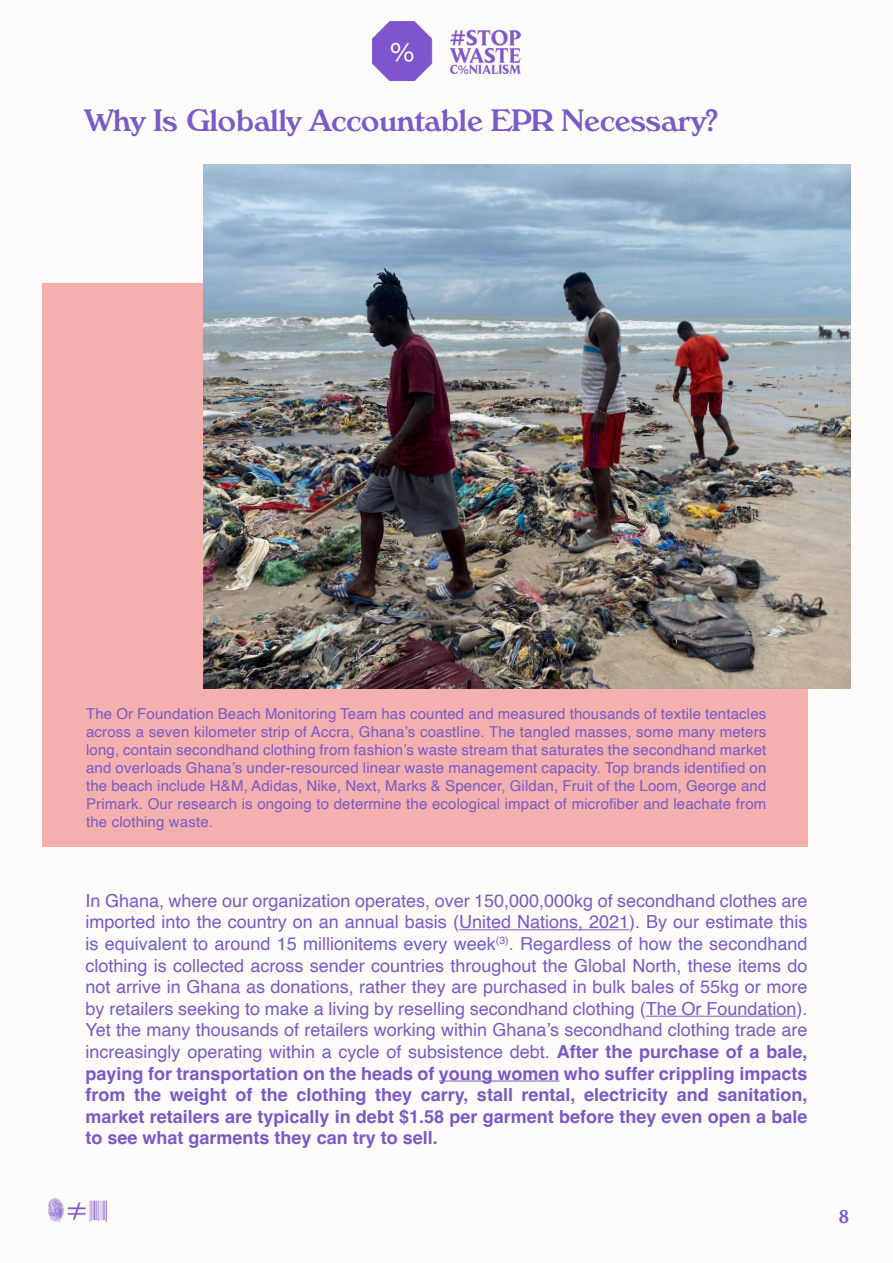
<style>
.page{position:relative;width:893px;height:1263px;background:#fefcfb}
.page>*{position:absolute;margin:0;border:0;box-sizing:border-box;transform-origin:0 0}
.Sous-titre{font:500 30px "Verona";color:#7a5ac7}
.t1{font:18px/21.6px "Helvetica";color:#7a5ac7;text-align:justify}
.t2{font:500 18px "Verona";color:#7a5ac7}
.Légende{font:15px/18px "Helvetica";letter-spacing:.01em;color:#7a5ac7;text-align:justify}
.s1{font-weight:700}
</style>
<div class="page">
<div style="left:43px;top:284px;width:765px;height:563px;background:#f3b0af"></div>
<img style="left:203px;top:164px;width:647px;height:525px">
<img style="left:372px;top:21px;width:149px;height:60px">
<img style="left:48px;top:1198px;width:59px;height:23px">
<hr style="left:459px;top:929px;width:170px;height:1px;background:#7a5ac7">
<hr style="left:646px;top:1016px;width:150px;height:1px;background:#7a5ac7">
<hr style="left:439px;top:1080px;width:120px;height:1px;background:#7a5ac7">
<p class="Sous-titre" style="left:85px;top:102px;width:634px">Why Is Globally Accountable EPR Necessary?</p>
<p class="Légende" style="left:86px;top:705px;width:682px">The Or Foundation Beach Monitoring Team has counted and measured thousands of textile tentacles across a seven kilometer strip of Accra, Ghana’s coastline. The tangled masses, some many meters long, contain secondhand clothing from fashion’s waste stream that saturates the secondhand market and overloads Ghana’s under-resourced linear waste management capacity. Top brands identified on the beach include H&amp;M, Adidas, Nike, Next, Marks &amp; Spencer, Gildan, Fruit of the Loom, George and Primark. Our research is ongoing to determine the ecological impact of microfiber and leachate from the clothing waste.</p>
<p class="t1" style="left:86px;top:890px;width:723px">In Ghana, where our organization operates, over 150,000,000kg of secondhand clothes are imported into the country on an annual basis (United Nations, 2021). By our estimate this is equivalent to around 15 millionitems every week<sup>(3)</sup>. Regardless of how the secondhand clothing is collected across sender countries throughout the Global North, these items do not arrive in Ghana as donations, rather they are purchased in bulk bales of 55kg or more by retailers seeking to make a living by reselling secondhand clothing (The Or Foundation).<br>Yet the many thousands of retailers working within Ghana’s secondhand clothing trade are increasingly operating within a cycle of subsistence debt. <span class="s1">After the purchase of a bale, paying for transportation on the heads of young women who suffer crippling impacts from the weight of the clothing they carry, stall rental, electricity and sanitation, market retailers are typically in debt $1.58 per garment before they even open a bale to see what garments they can try to sell.</span></p>
<p class="t2" style="left:839px;top:1205px;width:12px">8</p>
</div>
